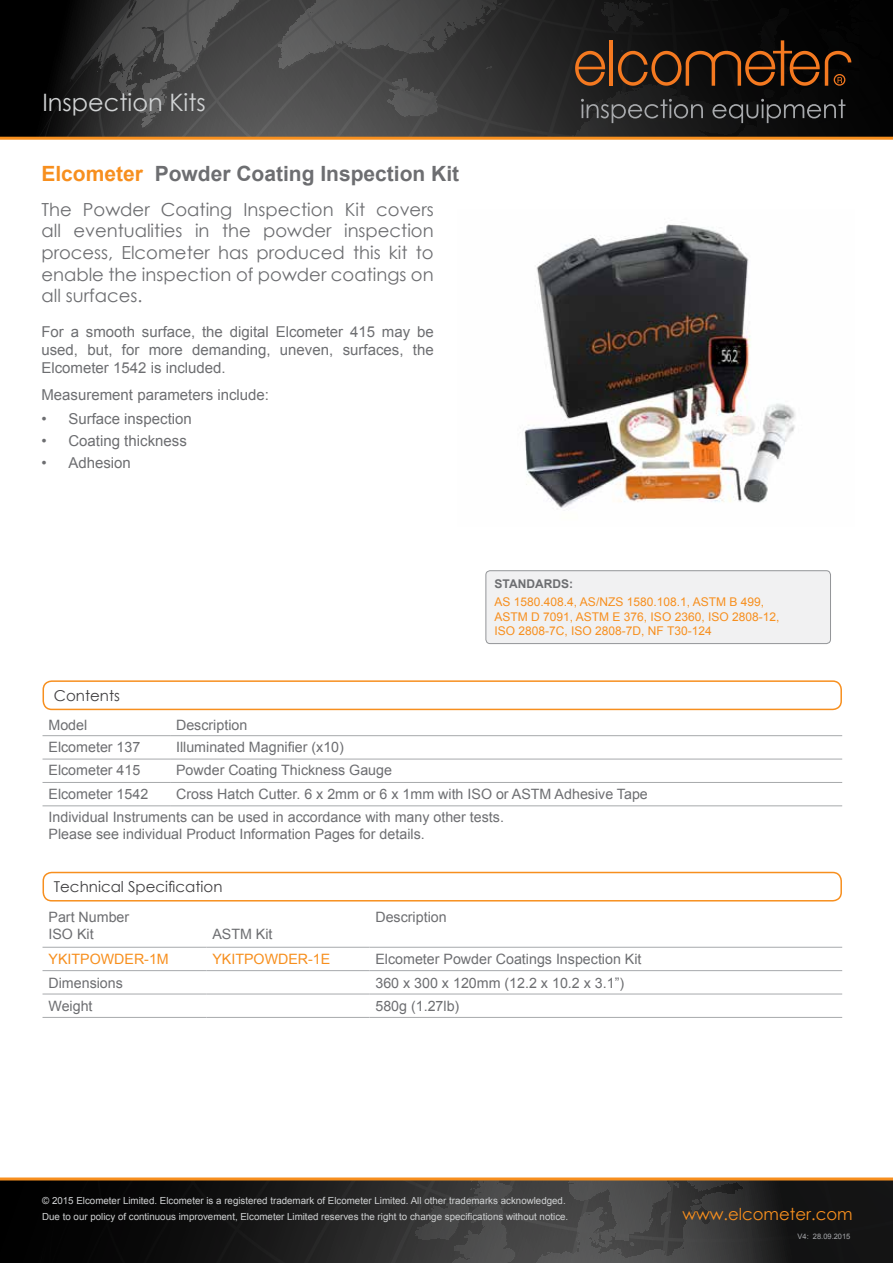
<style>
.page{position:relative;width:893px;height:1263px;background:#fff}
.page>*{position:absolute;margin:0;border:0;box-sizing:border-box;transform-origin:0 0}
.t1{font:24px "Century Gothic";color:#d1d3d4}
.t2{font:700 21px "Arial";color:#6d6e71}
.t3{font:18px/21.6px "Century Gothic";color:#6d6e71;text-align:justify}
.t4{font:16.5px "Century Gothic";color:#f78f1e}
.t5{font:15px/18px "Arial";color:#6d6e71;text-align:justify}
.t6{font:15px "Century Gothic";color:#414042}
.t7{font:14.25px/23.4px "Arial";color:#6d6e71}
.t8{font:14.25px "Arial";color:#f78f1e}
.t9{font:12px/14.4px "Arial";color:#f78f1e}
.t10{font:700 12px "Arial";color:#6d6e71}
.t11{font:9.75px/15.9px "Arial";color:#d1d3d4}
.t12{font:7.5px "Arial";color:#a7a9ac}
.s1{color:#f78f1e}
</style>
<div class="page">
<div style="left:0;top:0;width:893px;height:138px;background:#000"></div>
<svg style="left:34px;top:0;width:859px;height:137px;background:#373737"></svg>
<hr style="left:609px;top:40px;width:4px;height:46px;background:#f47920">
<svg style="left:575px;top:51px;width:30px;height:35px"></svg>
<svg style="left:618px;top:0;width:275px;height:86px"></svg>
<svg style="left:581px;top:99px;width:264px;height:24px"></svg>
<hr style="left:0;top:137px;width:893px;height:3px;background:#f78f1e">
<svg style="left:0;top:1180px;width:893px;height:83px;background:#272626"></svg>
<hr style="left:0;top:1177px;width:893px;height:3px;background:#f78f1e">
<img style="left:524px;top:224px;width:272px;height:284px">
<div style="left:43px;top:680px;width:799px;height:30px;border:2px solid #f78f1e;border-radius:9px"></div>
<hr style="left:43px;top:735px;width:127px;height:1px;background:#a7a9ac">
<hr style="left:170px;top:735px;width:672px;height:1px;background:#a7a9ac">
<hr style="left:43px;top:759px;width:127px;height:1px;background:#a7a9ac">
<hr style="left:170px;top:759px;width:672px;height:1px;background:#a7a9ac">
<hr style="left:43px;top:782px;width:127px;height:1px;background:#a7a9ac">
<hr style="left:170px;top:782px;width:672px;height:1px;background:#a7a9ac">
<hr style="left:43px;top:805px;width:127px;height:1px;background:#a7a9ac">
<hr style="left:170px;top:805px;width:672px;height:1px;background:#a7a9ac">
<div style="left:43px;top:872px;width:799px;height:29px;border:2px solid #f78f1e;border-radius:9px"></div>
<hr style="left:43px;top:947px;width:163px;height:1px;background:#a7a9ac">
<hr style="left:206px;top:947px;width:163px;height:1px;background:#a7a9ac">
<hr style="left:369px;top:947px;width:473px;height:1px;background:#a7a9ac">
<hr style="left:43px;top:970px;width:163px;height:1px;background:#a7a9ac">
<hr style="left:206px;top:970px;width:163px;height:1px;background:#a7a9ac">
<hr style="left:369px;top:970px;width:473px;height:1px;background:#a7a9ac">
<hr style="left:43px;top:994px;width:163px;height:1px;background:#a7a9ac">
<hr style="left:206px;top:994px;width:163px;height:1px;background:#a7a9ac">
<hr style="left:369px;top:994px;width:473px;height:1px;background:#a7a9ac">
<hr style="left:43px;top:1017px;width:163px;height:1px;background:#a7a9ac">
<hr style="left:206px;top:1017px;width:163px;height:1px;background:#a7a9ac">
<hr style="left:369px;top:1017px;width:473px;height:1px;background:#a7a9ac">
<div style="left:486px;top:571px;width:344px;height:73px;background:#f1f1f2;border-radius:4px"></div>
<div style="left:486px;top:570px;width:345px;height:74px;border:1px solid #939598;border-radius:4px"></div>
<h1 class="t1" style="left:43px;top:86px;width:165px">Inspection Kits</h1>
<h2 class="t2" style="left:41px;top:159px;width:419px"><span class="s1">Elcometer</span> Powder Coating Inspection Kit</h2>
<p class="t3" style="left:41px;top:198px;width:394px">The Powder Coating Inspection Kit covers all eventualities in the powder inspection process, Elcometer has produced this kit to enable the inspection of powder coatings on all surfaces.</p>
<p class="t5" style="left:41px;top:323px;width:394px">For a smooth surface, the digital Elcometer 415 may be used, but, for more demanding, uneven, surfaces, the Elcometer 1542 is included.</p>
<p class="t5" style="left:41px;top:386px;width:229px">Measurement parameters include:</p>
<p class="t5" style="left:41px;top:410px;width:152px">• Surface inspection</p>
<p class="t5" style="left:41px;top:432px;width:147px">• Coating thickness</p>
<p class="t5" style="left:41px;top:454px;width:91px">• Adhesion</p>
<p class="t10" style="left:495px;top:576px;width:80px">STANDARDS:</p>
<p class="t9" style="left:495px;top:595px;width:286px">AS 1580.408.4, AS/NZS 1580.108.1, ASTM B 499,<br>ASTM D 7091, ASTM E 376, ISO 2360, ISO 2808-12,<br>ISO 2808-7C, ISO 2808-7D, NF T30-124</p>
<p class="t6" style="left:54px;top:685px;width:68px">Contents</p>
<p class="t7" style="left:49px;top:713px;width:40px">Model</p>
<p class="t7" style="left:176px;top:713px;width:73px">Description</p>
<p class="t7" style="left:49px;top:735px;width:93px">Elcometer 137</p>
<p class="t7" style="left:176px;top:735px;width:169px">Illuminated Magnifier (x10)</p>
<p class="t7" style="left:49px;top:759px;width:93px">Elcometer 415</p>
<p class="t7" style="left:176px;top:759px;width:217px">Powder Coating Thickness Gauge</p>
<p class="t7" style="left:49px;top:782px;width:101px">Elcometer 1542</p>
<p class="t7" style="left:49px;top:782px;width:601px;text-indent:128px">Cross Hatch Cutter. 6 x 2mm or 6 x 1mm with ISO or ASTM Adhesive Tape<br>Individual Instruments can be used in accordance with many other tests.</p>
<p class="t7" style="left:49px;top:823px;width:378px">Please see individual Product Information Pages for details.</p>
<p class="t6" style="left:54px;top:876px;width:170px">Technical Specification</p>
<p class="t7" style="left:49px;top:909px;width:82px;line-height:17.1px">Part Number<br>ISO Kit</p>
<p class="t7" style="left:375px;top:905px;width:73px">Description</p>
<p class="t7" style="left:212px;top:923px;width:62px">ASTM Kit</p>
<p class="t8" style="left:49px;top:950px;width:122px">YKITPOWDER-1M</p>
<p class="t8" style="left:212px;top:950px;width:119px">YKITPOWDER-1E</p>
<p class="t7" style="left:375px;top:947px;width:268px">Elcometer Powder Coatings Inspection Kit</p>
<p class="t7" style="left:48px;top:971px;width:76px">Dimensions</p>
<p class="t7" style="left:375px;top:971px;width:250px">360 x 300 x 120mm (12.2 x 10.2 x 3.1”)</p>
<p class="t7" style="left:48px;top:994px;width:46px">Weight</p>
<p class="t7" style="left:375px;top:994px;width:85px">580g (1.27lb)</p>
<p class="t11" style="left:42px;top:1192px;width:528px">© 2015 Elcometer Limited. Elcometer is a registered trademark of Elcometer Limited. All other trademarks acknowledged.<br>Due to our policy of continuous improvement, Elcometer Limited reserves the right to change specifications without notice.</p>
<p class="t4" style="left:682px;top:1202px;width:172px">www.elcometer.com</p>
<p class="t12" style="left:797px;top:1231px;width:54px">V4: 28.09.2015</p>
</div>
